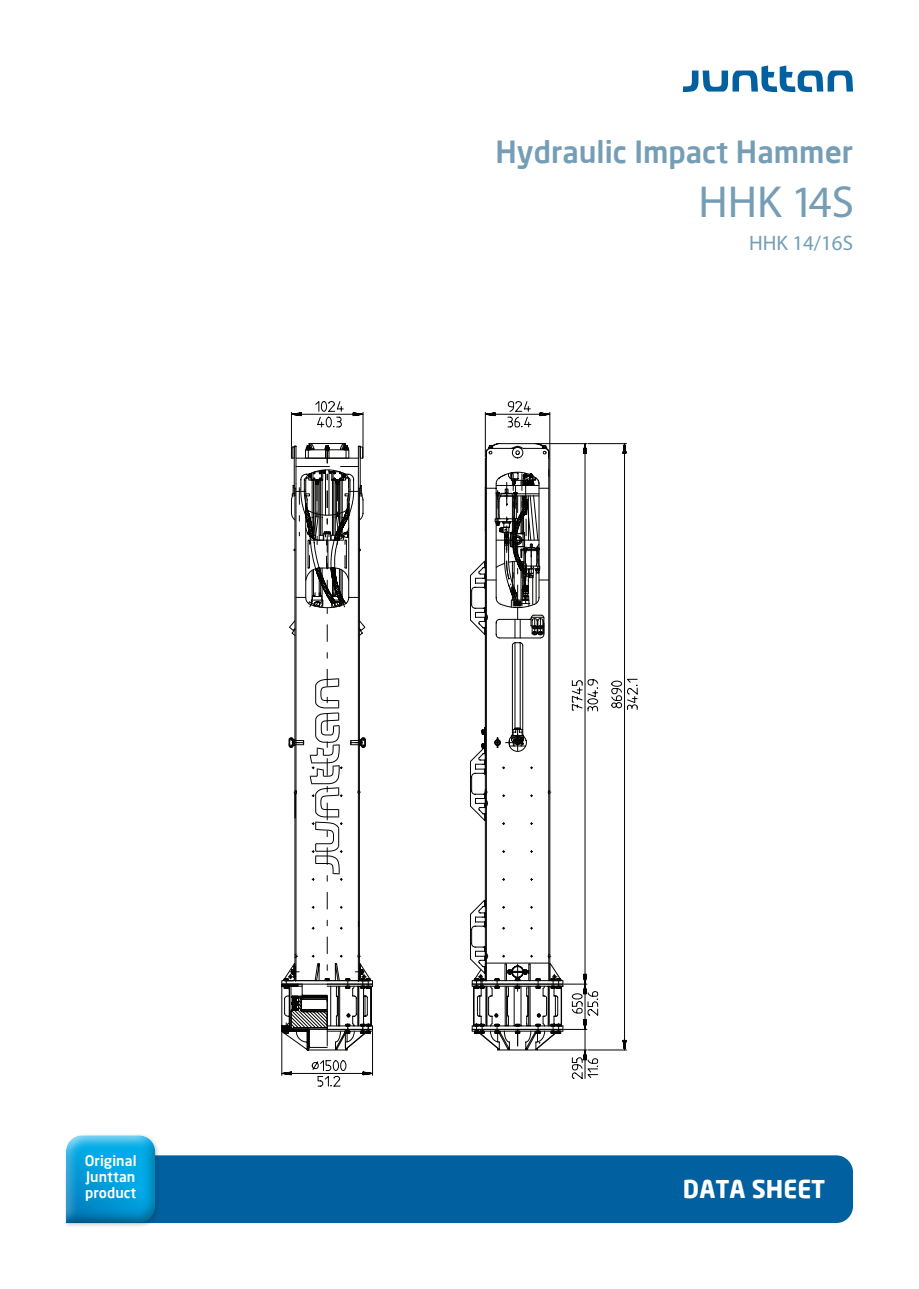
<style>
.page{position:relative;width:919px;height:1289px;background:#fff}
.page>*{position:absolute;margin:0;border:0;box-sizing:border-box;transform-origin:0 0}
.t1{font:45px "Myriad Pro";color:#759eb6}
.t2{font:500 30px "Neo Sans Std";color:#759eb6}
.t3{font:700 24px "Neo Sans Std";color:#fff}
.t4{font:21px "Myriad Pro";color:#759eb6}
.t5{font:500 14.25px "Neo Sans Std";letter-spacing:.005em;color:#fff}
</style>
<div class="page">
<div style="left:160px;top:1155px;width:693px;height:67px;background:#0060a0"></div>
<div style="left:64px;top:1133px;width:96px;height:94px;background:#231f20;opacity:.2"></div>
<div style="left:64px;top:1133px;width:92px;height:90px;background:#231f20;opacity:.37"></div>
<svg style="left:682px;top:65px;width:171px;height:27px"></svg>
<svg style="left:598px;top:443px;width:29px;height:607px"></svg>
<svg style="left:281px;top:981px;width:93px;height:94px"></svg>
<svg style="left:470px;top:443px;width:128px;height:617px"></svg>
<svg style="left:281px;top:401px;width:92px;height:649px"></svg>
<p class="t5" style="left:85px;top:1151px;width:53px">Original</p>
<p class="t5" style="left:86px;top:1167px;width:51px">Junttan</p>
<p class="t5" style="left:85px;top:1183px;width:53px">product</p>
<p class="t2" style="left:495px;top:133px;width:359px">Hydraulic Impact Hammer</p>
<p class="t1" style="left:698px;top:174px;width:157px">HHK 14S</p>
<p class="t4" style="left:749px;top:230px;width:105px">HHK 14/16S</p>
<p class="t3" style="left:683px;top:1173px;width:144px">DATA SHEET</p>
</div>
